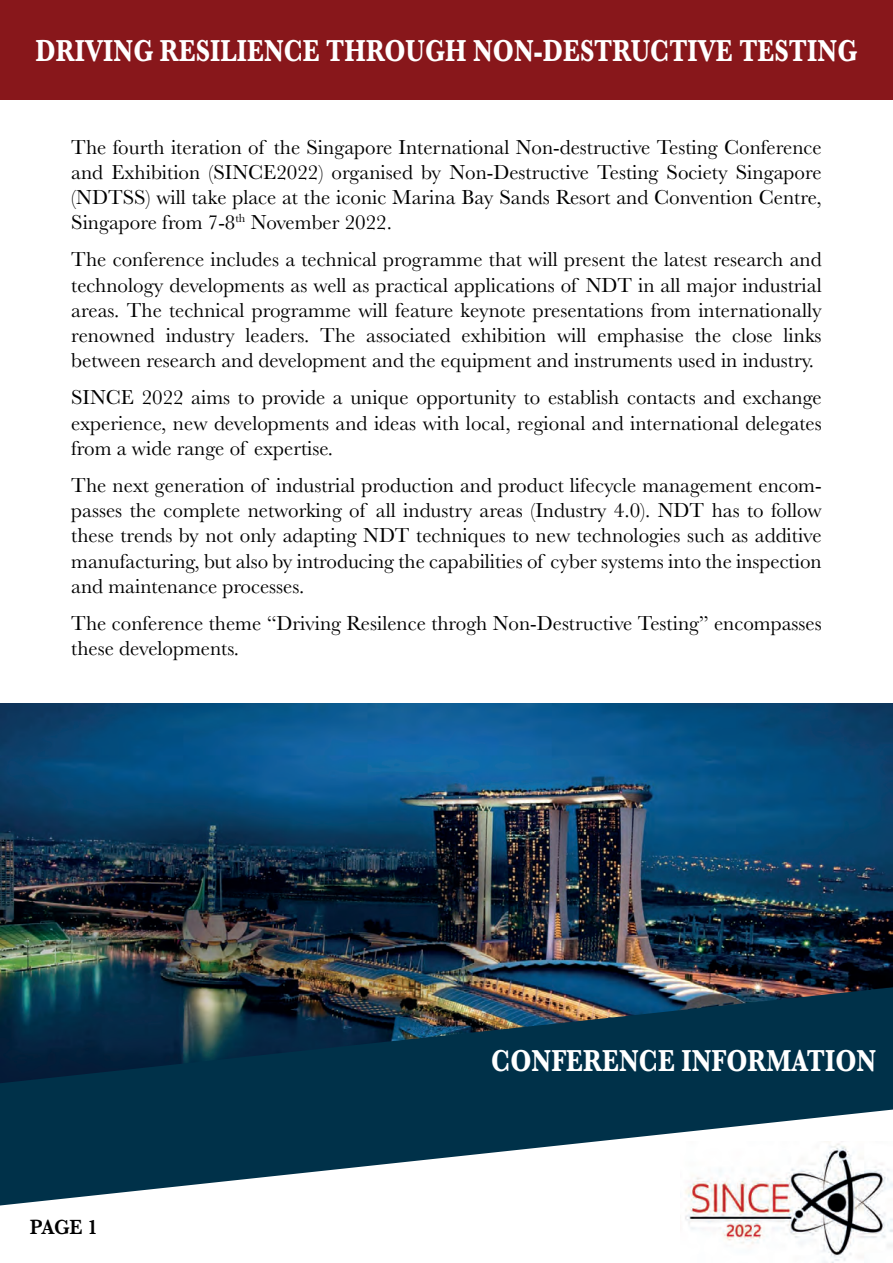
<style>
.page{position:relative;width:893px;height:1263px;background:#fff}
.page>*{position:absolute;margin:0;border:0;box-sizing:border-box;transform-origin:0 0}
.t1{font:700 31.5px "Baskerville";letter-spacing:.005em;color:#fff;scale:.8 1}
.t2{font:600 21.3px "Baskerville";color:#000;scale:.94 1}
.t3{font:21px/25.2px "Baskerville";color:#000;text-align:justify}
</style>
<div class="page">
<div style="left:0;top:0;width:893px;height:99px;background:#88171b"></div>
<img style="left:0;top:703px;width:893px;height:284px">
<svg style="left:0;top:987px;width:893px;height:218px;fill:#003149"></svg>
<img style="left:680px;top:1142px;width:213px;height:121px">
<h1 class="t1" style="left:35px;top:29px;width:1029px">DRIVING RESILIENCE THROUGH NON-DESTRUCTIVE TESTING</h1>
<p class="t3" style="left:71px;top:135px;width:752px">The fourth iteration of the Singapore International Non-destructive Testing Conference and Exhibition (SINCE2022) organised by Non-Destructive Testing Society Singapore (NDTSS) will take place at the iconic Marina Bay Sands Resort and Convention Centre, Singapore from 7-8<sup>th</sup> November 2022.</p>
<p class="t3" style="left:71px;top:247px;width:752px">The conference includes a technical programme that will present the latest research and technology developments as well as practical applications of NDT in all major industrial areas. The technical programme will feature keynote presentations from internationally renowned industry leaders. The associated exhibition will emphasise the close links between research and development and the equipment and instruments used in industry.</p>
<p class="t3" style="left:71px;top:385px;width:752px">SINCE 2022 aims to provide a unique opportunity to establish contacts and exchange experience, new developments and ideas with local, regional and international delegates from a wide range of expertise.</p>
<p class="t3" style="left:71px;top:473px;width:752px">The next generation of industrial production and product lifecycle management encom&shy;passes the complete networking of all industry areas (Industry 4.0). NDT has to follow these trends by not only adapting NDT techniques to new technologies such as additive manufacturing, but also by introducing the capabilities of cyber systems into the inspection and maintenance processes.</p>
<p class="t3" style="left:71px;top:611px;width:752px">The conference theme “Driving Resilence throgh Non-Destructive Testing” encompasses these developments.</p>
<p class="t2" style="left:30px;top:1212px;width:74px">PAGE 1</p>
<h1 class="t1" style="left:491px;top:1039px;width:483px">CONFERENCE INFORMATION</h1>
</div>
